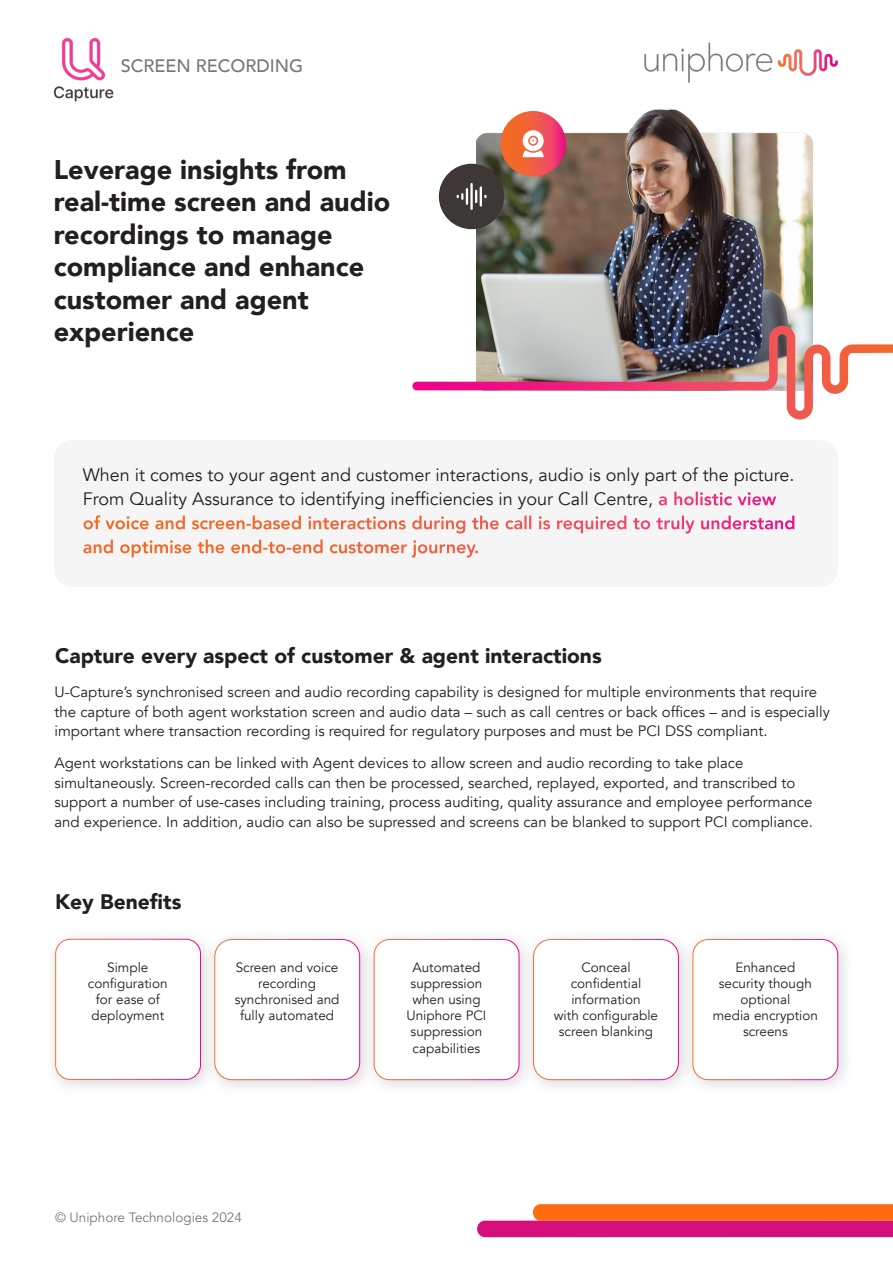
<style>
.page{position:relative;width:893px;height:1263px;background:#fff}
.page>*{position:absolute;margin:0;border:0;box-sizing:border-box;transform-origin:0 0}
.t1{font:900 27px/32.4px "Avenir";color:#231f20}
.t2{font:900 21px "Avenir";color:#231f20}
.t3{font:18px/24px "Avenir";color:#231f20}
.t4{font:500 18px "Avenir";color:#75787a}
.t5{font:15px/19.5px "Avenir";color:#231f20}
.t6{font:13.5px/16.2px "Avenir";color:#231f20;text-align:center}
.t7{font:13.5px "Avenir";color:#75787a}
.s1{font-weight:800;color:#fff}
</style>
<div class="page">
<img style="left:476px;top:108px;width:336px;height:218px">
<div style="left:54px;top:440px;width:784px;height:147px;background:#f5f5f5;border-radius:18px"></div>
<img style="left:644px;top:42px;width:194px;height:41px">
<svg style="left:477px;top:1204px;width:416px;height:33px;background:#e94a57"></svg>
<div style="left:44px;top:927px;width:174px;height:170px;background:#231f20;opacity:.17"></div>
<div style="left:56px;top:939px;width:145px;height:140px;background:#fff;border-radius:15px"></div>
<div style="left:55px;top:939px;width:146px;height:141px;border:1px solid #fff;border-radius:15px"></div>
<div style="left:203px;top:928px;width:174px;height:169px;background:#231f20;opacity:.17"></div>
<div style="left:215px;top:939px;width:145px;height:141px;background:#fff;border-radius:17px"></div>
<div style="left:214px;top:939px;width:146px;height:141px;border:1px solid #fff;border-radius:17px"></div>
<div style="left:522px;top:928px;width:174px;height:169px;background:#231f20;opacity:.17"></div>
<div style="left:534px;top:939px;width:144px;height:141px;background:#fff;border-radius:17px"></div>
<div style="left:533px;top:939px;width:146px;height:141px;border:1px solid #fff;border-radius:17px"></div>
<div style="left:362px;top:928px;width:175px;height:169px;background:#231f20;opacity:.17"></div>
<div style="left:374px;top:939px;width:145px;height:141px;background:#fff;border-radius:15px"></div>
<div style="left:374px;top:939px;width:145px;height:141px;border:1px solid #fff;border-radius:15px"></div>
<div style="left:681px;top:928px;width:174px;height:169px;background:#231f20;opacity:.17"></div>
<div style="left:693px;top:939px;width:145px;height:141px;background:#fff;border-radius:15px"></div>
<div style="left:692px;top:939px;width:146px;height:141px;border:1px solid #fff;border-radius:15px"></div>
<img style="left:412px;top:326px;width:481px;height:93px">
<svg style="left:500px;top:111px;width:66px;height:65px;background:#ef574a"></svg>
<div style="left:439px;top:164px;width:65px;height:65px;background:#3d3836;border-radius:50%"></div>
<svg style="left:523px;top:130px;width:21px;height:27px"></svg>
<svg style="left:457px;top:183px;width:30px;height:27px"></svg>
<img style="left:54px;top:38px;width:59px;height:64px">
<p class="t4" style="left:121px;top:50px;width:184px">SCREEN RECORDING</p>
<h1 class="t1" style="left:54px;top:153px;width:338px">Leverage insights from real-time screen and audio recordings to manage compliance and enhance customer and agent experience</h1>
<p class="t3" style="left:83px;top:463px;width:714px">When it comes to your agent and customer interactions, audio is only part of the picture.<br>From Quality Assurance to identifying inefficiencies in your Call Centre, <span class="s1">a holistic view of voice and screen-based interactions during the call is required to truly understand and optimise the end-to-end customer journey.</span></p>
<h2 class="t2" style="left:55px;top:638px;width:548px">Capture every aspect of customer &amp; agent interactions</h2>
<p class="t5" style="left:55px;top:682px;width:777px">U-Capture’s synchronised screen and audio recording capability is designed for multiple environments that require the capture of both agent workstation screen and audio data – such as call centres or back offices – and is especially important where transaction recording is required for regulatory purposes and must be PCI DSS compliant.</p>
<p class="t5" style="left:55px;top:754px;width:760px">Agent workstations can be linked with Agent devices to allow screen and audio recording to take place simultaneously. Screen-recorded calls can then be processed, searched, replayed, exported, and transcribed to support a number of use-cases including training, process auditing, quality assurance and employee performance and experience. In addition, audio can also be supressed and screens can be blanked to support PCI compliance.</p>
<h2 class="t2" style="left:55px;top:884px;width:128px">Key Benefits</h2>
<p class="t6" style="left:88px;top:959px;width:81px">Simple configuration for ease of deployment</p>
<p class="t6" style="left:235px;top:959px;width:106px">Screen and voice recording synchronised and fully automated</p>
<p class="t6" style="left:406px;top:959px;width:82px">Automated suppression when using<br>Uniphore PCI suppression capabilities</p>
<p class="t6" style="left:554px;top:959px;width:106px">Conceal confidential information<br>with configurable screen blanking</p>
<p class="t6" style="left:713px;top:959px;width:107px">Enhanced security though optional<br>media encryption screens</p>
<p class="t7" style="left:55px;top:1210px;width:188px">© Uniphore Technologies 2024</p>
</div>
